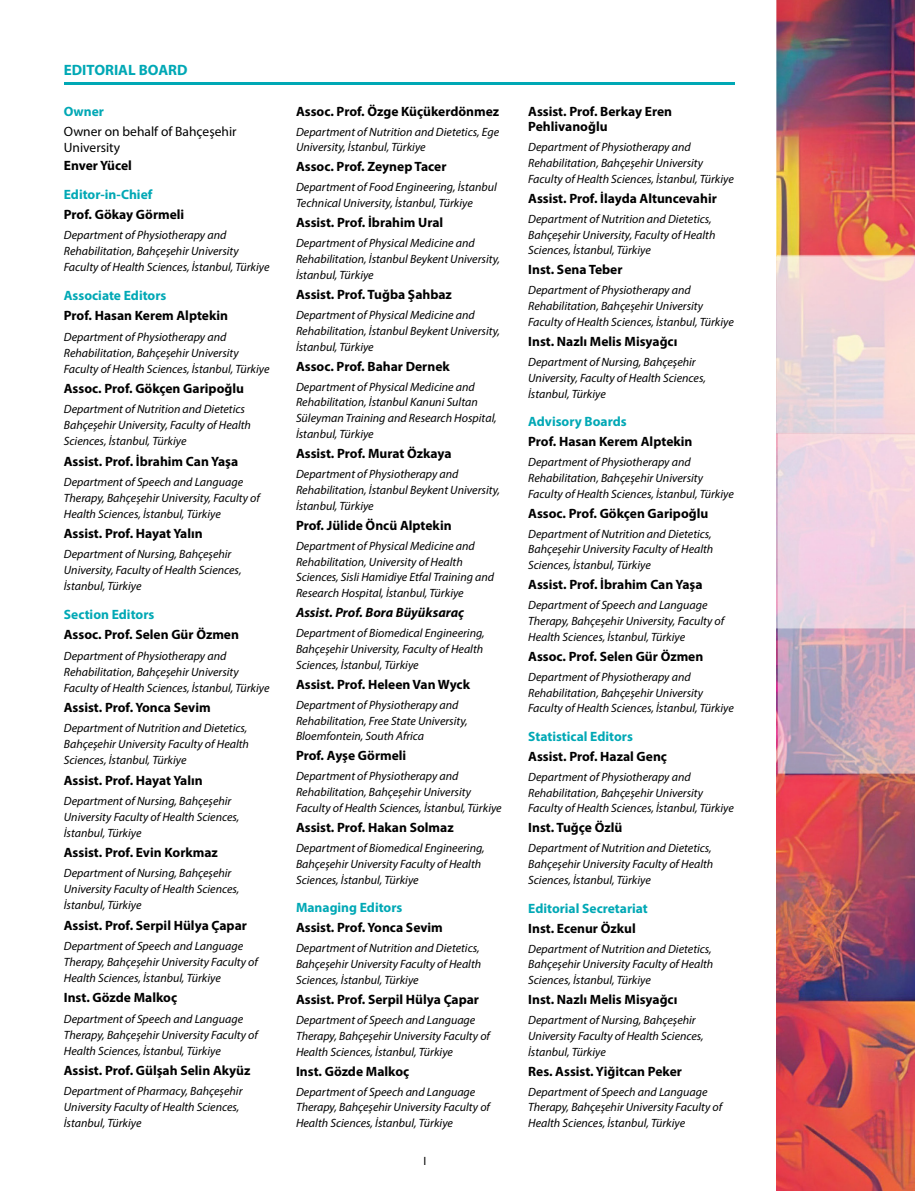
<style>
.page{position:relative;width:915px;height:1191px;background:#fff}
.page>*{position:absolute;margin:0;border:0;box-sizing:border-box;transform-origin:0 0}
.t1{font:700 15px "Myriad Pro";color:#00a8b5}
.t2{font:700 13.5px/15.8px "Myriad Pro";color:#000}
.t3{font:700 13.5px "Myriad Pro";color:#00a8b5}
.t4{font:13.5px/16px "Myriad Pro";color:#000}
.t5{font:italic 700 13.5px "Myriad Pro";color:#000}
.t6{font:italic 12px/15.8px "Myriad Pro";color:#000}
.t7{font:12px "Myriad Pro";color:#000}
</style>
<div class="page">
<img style="left:776px;top:0;width:138px;height:1191px">
<hr style="left:64px;top:82px;width:670px;height:3px;background:#00a8b5">
<p class="t1" style="left:64px;top:60px;width:125px">EDITORIAL BOARD</p>
<p class="t3" style="left:64px;top:102px;width:42px">Owner</p>
<p class="t4" style="left:64px;top:123px;width:174px">Owner on behalf of Bahçeşehir<br>University</p>
<p class="t2" style="left:64px;top:157px;width:70px">Enver Yücel</p>
<p class="t3" style="left:64px;top:185px;width:90px">Editor-in-Chief</p>
<p class="t2" style="left:64px;top:206px;width:122px">Prof. Gökay Görmeli</p>
<p class="t6" style="left:64px;top:227px;width:207px">Department of Physiotherapy and<br>Rehabilitation, Bahçeşehir University<br>Faculty of Health Sciences, İstanbul, Türkiye</p>
<p class="t3" style="left:64px;top:287px;width:104px">Associate Editors</p>
<p class="t2" style="left:64px;top:307px;width:166px">Prof. Hasan Kerem Alptekin</p>
<p class="t6" style="left:64px;top:328px;width:207px">Department of Physiotherapy and<br>Rehabilitation, Bahçeşehir University<br>Faculty of Health Sciences, İstanbul, Türkiye</p>
<p class="t2" style="left:64px;top:380px;width:182px">Assoc. Prof. Gökçen Garipoğlu</p>
<p class="t6" style="left:64px;top:401px;width:189px">Department of Nutrition and Dietetics<br>Bahçeşehir University, Faculty of Health<br>Sciences, İstanbul, Türkiye</p>
<p class="t2" style="left:64px;top:452px;width:176px">Assist. Prof. İbrahim Can Yaşa</p>
<p class="t6" style="left:64px;top:473px;width:197px">Department of Speech and Language<br>Therapy, Bahçeşehir University, Faculty of<br>Health Sciences, İstanbul, Türkiye</p>
<p class="t2" style="left:64px;top:525px;width:140px">Assist. Prof. Hayat Yalın</p>
<p class="t6" style="left:64px;top:546px;width:179px">Department of Nursing, Bahçeşehir<br>University, Faculty of Health Sciences,<br>İstanbul, Türkiye</p>
<p class="t3" style="left:64px;top:606px;width:92px">Section Editors</p>
<p class="t2" style="left:64px;top:626px;width:177px">Assoc. Prof. Selen Gür Özmen</p>
<p class="t6" style="left:64px;top:647px;width:207px">Department of Physiotherapy and<br>Rehabilitation, Bahçeşehir University<br>Faculty of Health Sciences, İstanbul, Türkiye</p>
<p class="t2" style="left:64px;top:699px;width:148px">Assist. Prof. Yonca Sevim</p>
<p class="t6" style="left:64px;top:720px;width:187px">Department of Nutrition and Dietetics,<br>Bahçeşehir University Faculty of Health<br>Sciences, İstanbul, Türkiye</p>
<p class="t2" style="left:64px;top:771px;width:140px">Assist. Prof. Hayat Yalın</p>
<p class="t6" style="left:64px;top:792px;width:177px">Department of Nursing, Bahçeşehir<br>University Faculty of Health Sciences,<br>İstanbul, Türkiye</p>
<p class="t2" style="left:64px;top:844px;width:156px">Assist. Prof. Evin Korkmaz</p>
<p class="t6" style="left:64px;top:865px;width:177px">Department of Nursing, Bahçeşehir<br>University Faculty of Health Sciences,<br>İstanbul, Türkiye</p>
<p class="t2" style="left:64px;top:917px;width:184px">Assist. Prof. Serpil Hülya Çapar</p>
<p class="t6" style="left:64px;top:937px;width:195px">Department of Speech and Language<br>Therapy, Bahçeşehir University Faculty of<br>Health Sciences, İstanbul, Türkiye</p>
<p class="t2" style="left:64px;top:989px;width:115px">Inst. Gözde Malkoç</p>
<p class="t6" style="left:64px;top:1010px;width:195px">Department of Speech and Language<br>Therapy, Bahçeşehir University Faculty of<br>Health Sciences, İstanbul, Türkiye</p>
<p class="t2" style="left:64px;top:1062px;width:188px">Assist. Prof. Gülşah Selin Akyüz</p>
<p class="t6" style="left:64px;top:1083px;width:180px">Department of Pharmacy, Bahçeşehir<br>University Faculty of Health Sciences,<br>İstanbul, Türkiye</p>
<p class="t2" style="left:296px;top:103px;width:205px">Assoc. Prof. Özge Küçükerdönmez</p>
<p class="t6" style="left:296px;top:123px;width:204px">Department of Nutrition and Dietetics, Ege<br>University, İstanbul, Türkiye</p>
<p class="t2" style="left:296px;top:159px;width:152px">Assoc. Prof. Zeynep Tacer</p>
<p class="t6" style="left:296px;top:179px;width:202px">Department of Food Engineering, İstanbul<br>Technical University, İstanbul, Türkiye</p>
<p class="t2" style="left:296px;top:214px;width:149px">Assist. Prof. İbrahim Ural</p>
<p class="t6" style="left:296px;top:235px;width:205px">Department of Physical Medicine and<br>Rehabilitation, İstanbul Beykent University,<br>İstanbul, Türkiye</p>
<p class="t2" style="left:296px;top:286px;width:157px">Assist. Prof. Tuğba Şahbaz</p>
<p class="t6" style="left:296px;top:307px;width:205px">Department of Physical Medicine and<br>Rehabilitation, İstanbul Beykent University,<br>İstanbul, Türkiye</p>
<p class="t2" style="left:296px;top:358px;width:155px">Assoc. Prof. Bahar Dernek</p>
<p class="t6" style="left:296px;top:378px;width:202px">Department of Physical Medicine and Rehabilitation, İstanbul Kanuni Sultan Süleyman Training and Research Hospital, İstanbul, Türkiye</p>
<p class="t2" style="left:296px;top:445px;width:157px">Assist. Prof. Murat Özkaya</p>
<p class="t6" style="left:296px;top:466px;width:205px">Department of Physiotherapy and<br>Rehabilitation, İstanbul Beykent University,<br>İstanbul, Türkiye</p>
<p class="t2" style="left:296px;top:517px;width:157px">Prof. Jülide Öncü Alptekin</p>
<p class="t6" style="left:296px;top:537px;width:200px">Department of Physical Medicine and Rehabilitation, University of Health Sciences, Sisli Hamidiye Etfal Training and Research Hospital, İstanbul, Türkiye</p>
<p class="t5" style="left:296px;top:604px;width:169px">Assist. Prof. Bora Büyüksaraç</p>
<p class="t6" style="left:296px;top:625px;width:190px">Department of Biomedical Engineering,<br>Bahçeşehir University, Faculty of Health<br>Sciences, İstanbul, Türkiye</p>
<p class="t2" style="left:296px;top:676px;width:175px">Assist. Prof. Heleen Van Wyck</p>
<p class="t6" style="left:296px;top:696px;width:173px">Department of Physiotherapy and<br>Rehabilitation, Free State University,<br>Bloemfontein, South Africa</p>
<p class="t2" style="left:296px;top:747px;width:112px">Prof. Ayşe Görmeli</p>
<p class="t6" style="left:296px;top:768px;width:207px">Department of Physiotherapy and<br>Rehabilitation, Bahçeşehir University<br>Faculty of Health Sciences, İstanbul, Türkiye</p>
<p class="t2" style="left:296px;top:819px;width:159px">Assist. Prof. Hakan Solmaz</p>
<p class="t6" style="left:296px;top:840px;width:190px">Department of Biomedical Engineering,<br>Bahçeşehir University Faculty of Health<br>Sciences, İstanbul, Türkiye</p>
<p class="t3" style="left:296px;top:899px;width:108px">Managing Editors</p>
<p class="t2" style="left:296px;top:919px;width:148px">Assist. Prof. Yonca Sevim</p>
<p class="t6" style="left:296px;top:940px;width:187px">Department of Nutrition and Dietetics,<br>Bahçeşehir University Faculty of Health<br>Sciences, İstanbul, Türkiye</p>
<p class="t2" style="left:296px;top:991px;width:184px">Assist. Prof. Serpil Hülya Çapar</p>
<p class="t6" style="left:296px;top:1011px;width:195px">Department of Speech and Language<br>Therapy, Bahçeşehir University Faculty of<br>Health Sciences, İstanbul, Türkiye</p>
<p class="t2" style="left:296px;top:1062px;width:115px">Inst. Gözde Malkoç</p>
<p class="t6" style="left:296px;top:1083px;width:195px">Department of Speech and Language<br>Therapy, Bahçeşehir University Faculty of<br>Health Sciences, İstanbul, Türkiye</p>
<p class="t7" style="left:423px;top:1154px;width:4px">I</p>
<p class="t2" style="left:528px;top:103px;width:145px">Assist. Prof. Berkay Eren<br>Pehlivanoğlu</p>
<p class="t6" style="left:528px;top:139px;width:207px">Department of Physiotherapy and<br>Rehabilitation, Bahçeşehir University<br>Faculty of Health Sciences, İstanbul, Türkiye</p>
<p class="t2" style="left:528px;top:190px;width:190px">Assist. Prof. İlayda Altuncevahir</p>
<p class="t6" style="left:528px;top:211px;width:189px">Department of Nutrition and Dietetics,<br>Bahçeşehir University, Faculty of Health<br>Sciences, İstanbul, Türkiye</p>
<p class="t2" style="left:528px;top:261px;width:96px">Inst. Sena Teber</p>
<p class="t6" style="left:528px;top:282px;width:207px">Department of Physiotherapy and<br>Rehabilitation, Bahçeşehir University<br>Faculty of Health Sciences, İstanbul, Türkiye</p>
<p class="t2" style="left:528px;top:333px;width:151px">Inst. Nazlı Melis Misyağcı</p>
<p class="t6" style="left:528px;top:354px;width:179px">Department of Nursing, Bahçeşehir<br>University, Faculty of Health Sciences,<br>İstanbul, Türkiye</p>
<p class="t3" style="left:528px;top:413px;width:100px">Advisory Boards</p>
<p class="t2" style="left:528px;top:433px;width:166px">Prof. Hasan Kerem Alptekin</p>
<p class="t6" style="left:528px;top:454px;width:207px">Department of Physiotherapy and<br>Rehabilitation, Bahçeşehir University<br>Faculty of Health Sciences, İstanbul, Türkiye</p>
<p class="t2" style="left:528px;top:505px;width:182px">Assoc. Prof. Gökçen Garipoğlu</p>
<p class="t6" style="left:528px;top:525px;width:187px">Department of Nutrition and Dietetics,<br>Bahçeşehir University Faculty of Health<br>Sciences, İstanbul, Türkiye</p>
<p class="t2" style="left:528px;top:576px;width:176px">Assist. Prof. İbrahim Can Yaşa</p>
<p class="t6" style="left:528px;top:597px;width:197px">Department of Speech and Language<br>Therapy, Bahçeşehir University, Faculty of<br>Health Sciences, İstanbul, Türkiye</p>
<p class="t2" style="left:528px;top:648px;width:177px">Assoc. Prof. Selen Gür Özmen</p>
<p class="t6" style="left:528px;top:668px;width:207px">Department of Physiotherapy and<br>Rehabilitation, Bahçeşehir University<br>Faculty of Health Sciences, İstanbul, Türkiye</p>
<p class="t3" style="left:528px;top:727px;width:106px">Statistical Editors</p>
<p class="t2" style="left:528px;top:748px;width:140px">Assist. Prof. Hazal Genç</p>
<p class="t6" style="left:528px;top:769px;width:207px">Department of Physiotherapy and<br>Rehabilitation, Bahçeşehir University<br>Faculty of Health Sciences, İstanbul, Türkiye</p>
<p class="t2" style="left:528px;top:819px;width:96px">Inst. Tuğçe Özlü</p>
<p class="t6" style="left:528px;top:840px;width:187px">Department of Nutrition and Dietetics,<br>Bahçeşehir University Faculty of Health<br>Sciences, İstanbul, Türkiye</p>
<p class="t3" style="left:528px;top:899px;width:121px">Editorial Secretariat</p>
<p class="t2" style="left:528px;top:919px;width:109px">Inst. Ecenur Özkul</p>
<p class="t6" style="left:528px;top:940px;width:187px">Department of Nutrition and Dietetics,<br>Bahçeşehir University Faculty of Health<br>Sciences, İstanbul, Türkiye</p>
<p class="t2" style="left:528px;top:991px;width:151px">Inst. Nazlı Melis Misyağcı</p>
<p class="t6" style="left:528px;top:1012px;width:177px">Department of Nursing, Bahçeşehir<br>University Faculty of Health Sciences,<br>İstanbul, Türkiye</p>
<p class="t2" style="left:528px;top:1062px;width:155px">Res. Assist. Yiğitcan Peker</p>
<p class="t6" style="left:528px;top:1083px;width:195px">Department of Speech and Language<br>Therapy, Bahçeşehir University Faculty of<br>Health Sciences, İstanbul, Türkiye</p>
</div>
